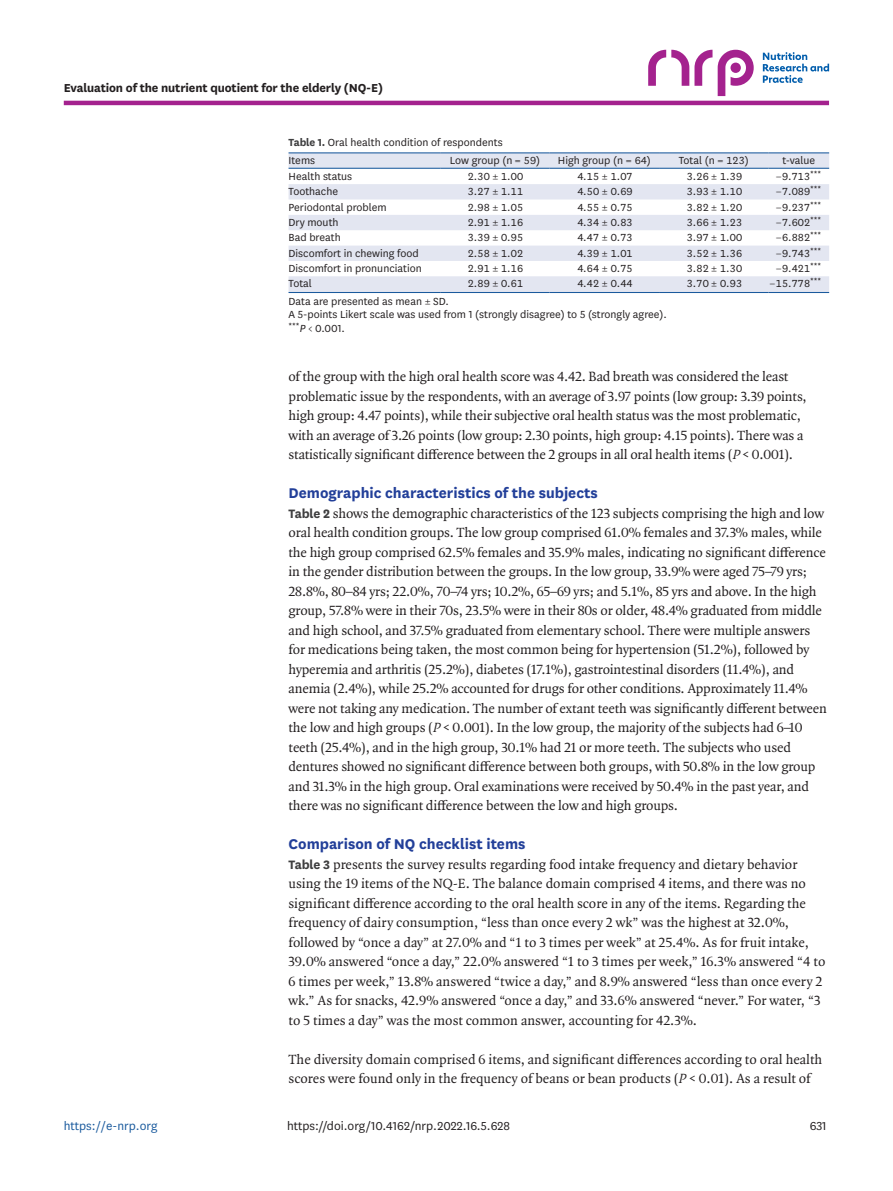
<style>
.page{position:relative;width:893px;height:1191px;background:#fff}
.page>*{position:absolute;margin:0;border:0;box-sizing:border-box;transform-origin:0 0}
.body_title2{font:700 16.5px "National";color:#223f99}
.body_p_first{font:14.25px/19.5px "Quadraat OT";letter-spacing:-.01em;color:#231f20}
.body_p{font:14.25px/19.5px "Quadraat OT";color:#231f20}
.alt-title-type{font:700 13.5px "National";letter-spacing:-.01em;color:#231f20}
.doi_running_footer{font:13.5px "National";color:#231f20}
.t1{font:13.5px "National";color:#1a5a9d}
.tbody_entry{font:12px "National";color:#231f20}
.table-wrap-foot_p{font:12px "National";color:#231f20}
.thead_entry{font:12px "National";color:#231f20}
.table-wrap_caption{font:12px "National";color:#231f20}
.table-wrap-foot_p_fi{font:12px "National";color:#231f20}
.thead_entry-2{font:12px "National";letter-spacing:-.025em;color:#231f20}
.s1{font-weight:700;color:#3e3e3f}
.s2{font-style:italic}
.s3{font-family:"National";font-weight:700;color:#3e3e3f}
</style>
<div class="page">
<hr style="left:64px;top:101px;width:765px;height:4px;background:#a4228e">
<svg style="left:718px;top:50px;width:36px;height:46px"></svg>
<svg style="left:648px;top:50px;width:64px;height:36px"></svg>
<svg style="left:763px;top:52px;width:66px;height:31px"></svg>
<svg style="left:289px;top:153px;width:540px;height:139px;fill:#e3e6f1"></svg>
<hr style="left:289px;top:152px;width:151px;height:1px;background:#1a5a9d">
<hr style="left:440px;top:152px;width:110px;height:1px;background:#1a5a9d">
<hr style="left:550px;top:152px;width:109px;height:1px;background:#1a5a9d">
<hr style="left:659px;top:152px;width:109px;height:1px;background:#1a5a9d">
<hr style="left:768px;top:152px;width:61px;height:1px;background:#1a5a9d">
<hr style="left:289px;top:168px;width:151px;height:1px;background:#1a5a9d">
<hr style="left:440px;top:168px;width:110px;height:1px;background:#1a5a9d">
<hr style="left:550px;top:168px;width:109px;height:1px;background:#1a5a9d">
<hr style="left:659px;top:168px;width:109px;height:1px;background:#1a5a9d">
<hr style="left:768px;top:168px;width:61px;height:1px;background:#1a5a9d">
<hr style="left:289px;top:292px;width:151px;height:1px;background:#1a5a9d">
<hr style="left:440px;top:292px;width:110px;height:1px;background:#1a5a9d">
<hr style="left:550px;top:292px;width:109px;height:1px;background:#1a5a9d">
<hr style="left:659px;top:292px;width:109px;height:1px;background:#1a5a9d">
<hr style="left:768px;top:292px;width:61px;height:1px;background:#1a5a9d">
<p class="alt-title-type" style="left:64px;top:78px;width:321px">Evaluation of the nutrient quotient for the elderly (NQ-E)</p>
<p class="t1" style="left:64px;top:1116px;width:95px">https://e-nrp.org</p>
<p class="table-wrap_caption" style="left:289px;top:135px;width:216px"><span class="s1">Table 1.</span> Oral health condition of respondents</p>
<p class="thead_entry" style="left:289px;top:152px;width:28px">Items</p>
<p class="thead_entry" style="left:450px;top:152px;width:92px">Low group (n = 59)</p>
<p class="thead_entry" style="left:558px;top:152px;width:94px">High group (n = 64)</p>
<p class="thead_entry-2" style="left:679px;top:152px;width:71px">Total (n = 123)</p>
<p class="thead_entry" style="left:782px;top:152px;width:34px">t-value</p>
<p class="tbody_entry" style="left:289px;top:168px;width:65px">Health status</p>
<p class="tbody_entry" style="left:468px;top:168px;width:58px">2.30 ± 1.00</p>
<p class="tbody_entry" style="left:577px;top:168px;width:58px">4.15 ± 1.07</p>
<p class="tbody_entry" style="left:686px;top:168px;width:58px">3.26 ± 1.39</p>
<p class="tbody_entry" style="left:776px;top:168px;width:47px">−9.713<sup>***</sup></p>
<p class="tbody_entry" style="left:289px;top:184px;width:51px">Toothache</p>
<p class="tbody_entry" style="left:468px;top:184px;width:58px">3.27 ± 1.11</p>
<p class="tbody_entry" style="left:577px;top:184px;width:58px">4.50 ± 0.69</p>
<p class="tbody_entry" style="left:686px;top:184px;width:58px">3.93 ± 1.10</p>
<p class="tbody_entry" style="left:776px;top:184px;width:47px">−7.089<sup>***</sup></p>
<p class="tbody_entry" style="left:289px;top:199px;width:100px">Periodontal problem</p>
<p class="tbody_entry" style="left:468px;top:199px;width:58px">2.98 ± 1.05</p>
<p class="tbody_entry" style="left:577px;top:199px;width:58px">4.55 ± 0.75</p>
<p class="tbody_entry" style="left:686px;top:199px;width:58px">3.82 ± 1.20</p>
<p class="tbody_entry" style="left:776px;top:199px;width:47px">−9.237<sup>***</sup></p>
<p class="tbody_entry" style="left:289px;top:214px;width:51px">Dry mouth</p>
<p class="tbody_entry" style="left:468px;top:214px;width:58px">2.91 ± 1.16</p>
<p class="tbody_entry" style="left:577px;top:214px;width:58px">4.34 ± 0.83</p>
<p class="tbody_entry" style="left:686px;top:214px;width:58px">3.66 ± 1.23</p>
<p class="tbody_entry" style="left:776px;top:214px;width:47px">−7.602<sup>***</sup></p>
<p class="tbody_entry" style="left:289px;top:230px;width:54px">Bad breath</p>
<p class="tbody_entry" style="left:468px;top:230px;width:58px">3.39 ± 0.95</p>
<p class="tbody_entry" style="left:577px;top:230px;width:58px">4.47 ± 0.73</p>
<p class="tbody_entry" style="left:686px;top:230px;width:58px">3.97 ± 1.00</p>
<p class="tbody_entry" style="left:776px;top:230px;width:47px">−6.882<sup>***</sup></p>
<p class="tbody_entry" style="left:289px;top:245px;width:132px">Discomfort in chewing food</p>
<p class="tbody_entry" style="left:468px;top:245px;width:58px">2.58 ± 1.02</p>
<p class="tbody_entry" style="left:577px;top:245px;width:58px">4.39 ± 1.01</p>
<p class="tbody_entry" style="left:686px;top:245px;width:58px">3.52 ± 1.36</p>
<p class="tbody_entry" style="left:776px;top:245px;width:47px">−9.743<sup>***</sup></p>
<p class="tbody_entry" style="left:289px;top:260px;width:135px">Discomfort in pronunciation</p>
<p class="tbody_entry" style="left:468px;top:260px;width:58px">2.91 ± 1.16</p>
<p class="tbody_entry" style="left:577px;top:260px;width:58px">4.64 ± 0.75</p>
<p class="tbody_entry" style="left:686px;top:260px;width:58px">3.82 ± 1.30</p>
<p class="tbody_entry" style="left:776px;top:260px;width:47px">−9.421<sup>***</sup></p>
<p class="tbody_entry" style="left:289px;top:276px;width:25px">Total</p>
<p class="tbody_entry" style="left:468px;top:276px;width:58px">2.89 ± 0.61</p>
<p class="tbody_entry" style="left:577px;top:276px;width:58px">4.42 ± 0.44</p>
<p class="tbody_entry" style="left:686px;top:276px;width:58px">3.70 ± 0.93</p>
<p class="tbody_entry" style="left:769px;top:276px;width:53px">−15.778<sup>***</sup></p>
<p class="table-wrap-foot_p_fi" style="left:289px;top:293px;width:162px">Data are presented as mean ± SD.</p>
<p class="table-wrap-foot_p" style="left:289px;top:307px;width:380px">A 5-points Likert scale was used from 1 (strongly disagree) to 5 (strongly agree).</p>
<p class="table-wrap-foot_p" style="left:289px;top:320px;width:58px"><sup>***</sup><span class="s2">P</span> &lt; 0.001.</p>
<p class="body_p_first" style="left:289px;top:367px;width:520px">of the group with the high oral health score was 4.42. Bad breath was considered the least problematic issue by the respondents, with an average of 3.97 points (low group: 3.39 points, high group: 4.47 points), while their subjective oral health status was the most problematic, with an average of 3.26 points (low group: 2.30 points, high group: 4.15 points). There was a statistically significant difference between the 2 groups in all oral health items (<span class="s2">P</span> &lt; 0.001).</p>
<p class="body_title2" style="left:289px;top:481px;width:311px">Demographic characteristics of the subjects</p>
<p class="body_p_first" style="left:289px;top:503px;width:540px"><span class="s3">Table 2</span> shows the demographic characteristics of the 123 subjects comprising the high and low oral health condition groups. The low group comprised 61.0% females and 37.3% males, while the high group comprised 62.5% females and 35.9% males, indicating no significant difference in the gender distribution between the groups. In the low group, 33.9% were aged 75–79 yrs; 28.8%, 80–84 yrs; 22.0%, 70–74 yrs; 10.2%, 65–69 yrs; and 5.1%, 85 yrs and above. In the high group, 57.8% were in their 70s, 23.5% were in their 80s or older, 48.4% graduated from middle and high school, and 37.5% graduated from elementary school. There were multiple answers for medications being taken, the most common being for hypertension (51.2%), followed by hyperemia and arthritis (25.2%), diabetes (17.1%), gastrointestinal disorders (11.4%), and anemia (2.4%), while 25.2% accounted for drugs for other conditions. Approximately 11.4% were not taking any medication. The number of extant teeth was significantly different between the low and high groups (<span class="s2">P</span> &lt; 0.001). In the low group, the majority of the subjects had 6–10 teeth (25.4%), and in the high group, 30.1% had 21 or more teeth. The subjects who used dentures showed no significant difference between both groups, with 50.8% in the low group and 31.3% in the high group. Oral examinations were received by 50.4% in the past year, and there was no significant difference between the low and high groups.</p>
<p class="body_title2" style="left:289px;top:832px;width:238px">Comparison of NQ checklist items</p>
<p class="body_p_first" style="left:289px;top:854px;width:538px"><span class="s3">Table 3</span> presents the survey results regarding food intake frequency and dietary behavior using the 19 items of the NQ-E. The balance domain comprised 4 items, and there was no significant difference according to the oral health score in any of the items. Regarding the frequency of dairy consumption, “less than once every 2 wk” was the highest at 32.0%, followed by “once a day” at 27.0% and “1 to 3 times per week” at 25.4%. As for fruit intake, 39.0% answered “once a day,” 22.0% answered “1 to 3 times per week,” 16.3% answered “4 to 6 times per week,” 13.8% answered “twice a day,” and 8.9% answered “less than once every 2 wk.” As for snacks, 42.9% answered “once a day,” and 33.6% answered “never.” For water, “3 to 5 times a day” was the most common answer, accounting for 42.3%.</p>
<p class="body_p" style="left:289px;top:1049px;width:535px">The diversity domain comprised 6 items, and significant differences according to oral health scores were found only in the frequency of beans or bean products (<span class="s2">P</span> &lt; 0.01). As a result of</p>
<p class="doi_running_footer" style="left:287px;top:1116px;width:224px">https://doi.org/10.4162/nrp.2022.16.5.628</p>
<p class="doi_running_footer" style="left:810px;top:1116px;width:18px">631</p>
</div>
